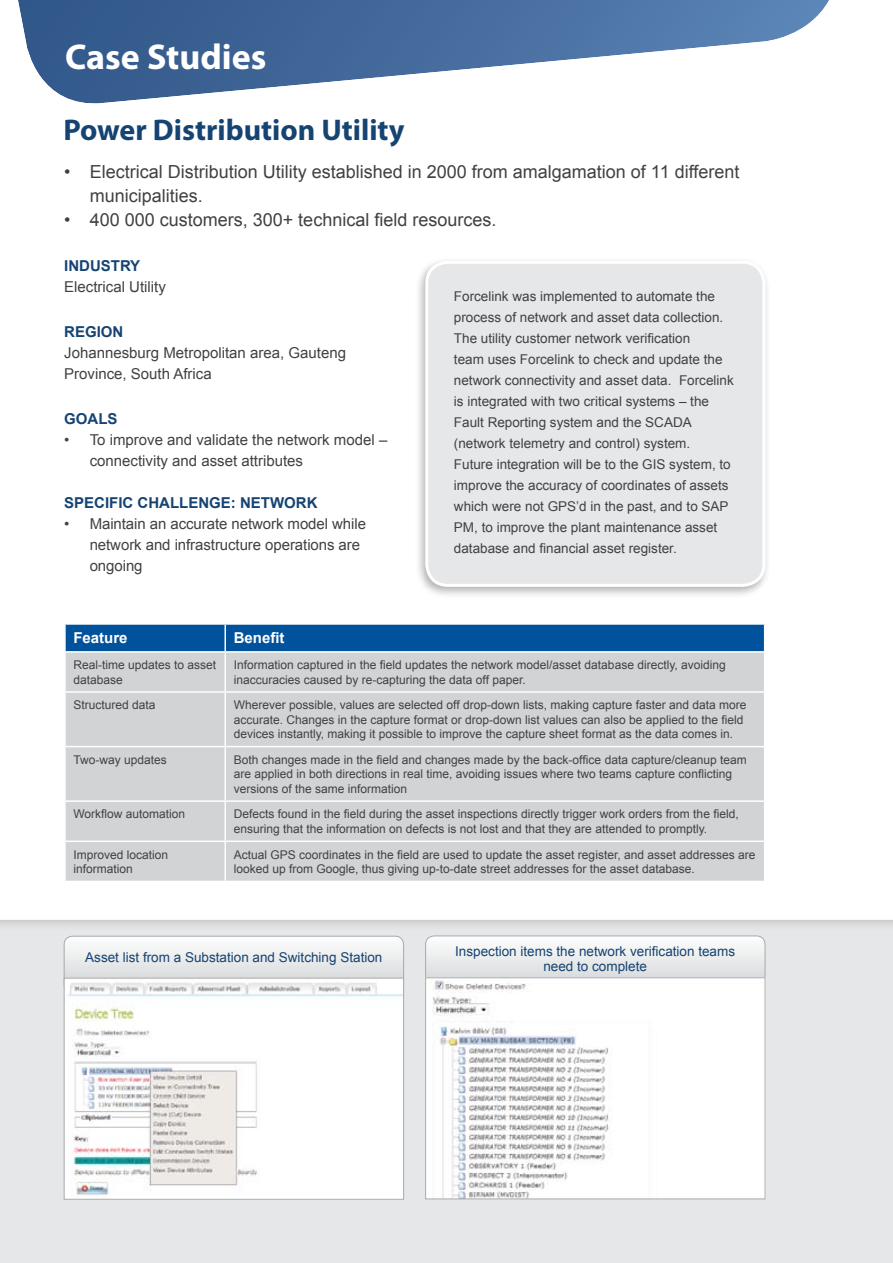
<style>
.page{position:relative;width:893px;height:1263px;background:#e6e7e8}
.page>*{position:absolute;margin:0;border:0;box-sizing:border-box;transform-origin:0 0}
.t1{font:700 36px "Myriad Pro";color:#fff}
.t2{font:700 30px "Myriad Pro";color:#154372}
.t3{font:18px/24px "Arial";color:#414142}
.t4{font:15px/21px "Arial";color:#414142}
.t5{font:700 15px "Arial";color:#154372}
.t6{font:700 15px "Arial";color:#fff}
.t7{font:13.5px/21px "Arial";color:#414142}
.t8{font:13.5px/15px "Arial";color:#154372;text-align:center}
.t9{font:12px/14.4px "Arial";color:#414142}
</style>
<div class="page">
<svg style="left:427px;top:942px;width:336px;height:35px"></svg>
<svg style="left:66px;top:942px;width:336px;height:36px"></svg>
<div style="left:0;top:0;width:893px;height:942px;background:#000;opacity:.2"></div>
<div style="left:0;top:0;width:893px;height:920px;background:#fff"></div>
<svg style="left:18px;top:0;width:811px;height:109px;background:#869ebe"></svg>
<div style="left:414px;top:255px;width:363px;height:350px;background:#000;opacity:.3"></div>
<div style="left:427px;top:262px;width:337px;height:323px;background:#e6e7e8;border-radius:21px"></div>
<div style="left:425px;top:261px;width:340px;height:326px;border:3px solid #fff;border-radius:21px"></div>
<div style="left:66px;top:653px;width:698px;height:228px;background:#d1d3d4"></div>
<hr style="left:64px;top:653px;width:2px;height:38px;background:#fff">
<hr style="left:224px;top:653px;width:2px;height:38px;background:#fff">
<hr style="left:764px;top:653px;width:1px;height:38px;background:#fff">
<hr style="left:64px;top:691px;width:161px;height:2px;background:#fff">
<hr style="left:64px;top:693px;width:2px;height:53px;background:#fff">
<hr style="left:225px;top:691px;width:540px;height:2px;background:#fff">
<hr style="left:224px;top:693px;width:2px;height:53px;background:#fff">
<hr style="left:764px;top:693px;width:1px;height:53px;background:#fff">
<hr style="left:64px;top:746px;width:161px;height:1px;background:#fff">
<hr style="left:64px;top:747px;width:2px;height:53px;background:#fff">
<hr style="left:225px;top:746px;width:540px;height:1px;background:#fff">
<hr style="left:224px;top:747px;width:2px;height:53px;background:#fff">
<hr style="left:764px;top:747px;width:1px;height:53px;background:#fff">
<hr style="left:64px;top:800px;width:161px;height:2px;background:#fff">
<hr style="left:64px;top:802px;width:2px;height:38px;background:#fff">
<hr style="left:225px;top:800px;width:540px;height:2px;background:#fff">
<hr style="left:224px;top:802px;width:2px;height:38px;background:#fff">
<hr style="left:764px;top:802px;width:1px;height:38px;background:#fff">
<hr style="left:64px;top:840px;width:161px;height:2px;background:#fff">
<hr style="left:64px;top:842px;width:2px;height:39px;background:#fff">
<hr style="left:225px;top:840px;width:540px;height:2px;background:#fff">
<hr style="left:224px;top:842px;width:2px;height:39px;background:#fff">
<hr style="left:764px;top:842px;width:1px;height:39px;background:#fff">
<hr style="left:64px;top:881px;width:161px;height:1px;background:#fff">
<hr style="left:225px;top:881px;width:540px;height:1px;background:#fff">
<hr style="left:64px;top:623px;width:161px;height:2px;background:#fff">
<hr style="left:64px;top:625px;width:2px;height:26px;background:#fff">
<hr style="left:225px;top:623px;width:540px;height:2px;background:#fff">
<div style="left:65px;top:624px;width:700px;height:27px;background:#00529c"></div>
<hr style="left:64px;top:651px;width:161px;height:2px;background:#fff">
<hr style="left:225px;top:651px;width:540px;height:2px;background:#fff">
<img style="left:66px;top:980px;width:336px;height:218px">
<div style="left:64px;top:978px;width:340px;height:222px;border:1px solid #a7a9ac"></div>
<img style="left:427px;top:979px;width:336px;height:218px">
<div style="left:425px;top:977px;width:340px;height:222px;border:1px solid #a7a9ac"></div>
<h1 class="t1" style="left:65px;top:43px;width:203px">Case Studies</h1>
<h2 class="t2" style="left:64px;top:118px;width:342px">Power Distribution Utility</h2>
<h3 class="t3" style="left:90px;top:160px;width:651px;text-indent:-26px">• Electrical Distribution Utility established in 2000 from amalgamation of 11 different municipalities.</h3>
<h3 class="t3" style="left:64px;top:208px;width:434px">• 400 000 customers, 300+ technical field resources.</h3>
<p class="t5" style="left:64px;top:260px;width:78px">INDUSTRY</p>
<p class="t4" style="left:64px;top:276px;width:103px">Electrical Utility</p>
<p class="t5" style="left:64px;top:322px;width:61px">REGION</p>
<p class="t4" style="left:64px;top:342px;width:283px">Johannesburg Metropolitan area, Gauteng<br>Province, South Africa</p>
<p class="t5" style="left:64px;top:409px;width:55px">GOALS</p>
<p class="t4" style="left:90px;top:429px;width:299px;text-indent:-26px">• To improve and validate the network model – connectivity and asset attributes</p>
<p class="t5" style="left:64px;top:493px;width:255px">SPECIFIC CHALLENGE: NETWORK</p>
<p class="t4" style="left:90px;top:513px;width:278px;text-indent:-26px">• Maintain an accurate network model while network and infrastructure operations are ongoing</p>
<p class="t7" style="left:454px;top:287px;width:281px">Forcelink was implemented to automate the process of network and asset data collection.<br>The utility customer network verification<br>team uses Forcelink to check and update the network connectivity and asset data. Forcelink is integrated with two critical systems – the Fault Reporting system and the SCADA (network telemetry and control) system.<br>Future integration will be to the GIS system, to improve the accuracy of coordinates of assets which were not GPS’d in the past, and to SAP PM, to improve the plant maintenance asset database and financial asset register.</p>
<p class="t6" style="left:73px;top:632px;width:56px">Feature</p>
<p class="t6" style="left:234px;top:628px;width:52px">Benefit</p>
<p class="t9" style="left:73px;top:659px;width:144px">Real-time updates to asset database</p>
<p class="t9" style="left:234px;top:658px;width:494px">Information captured in the field updates the network model/asset database directly, avoiding inaccuracies caused by re-capturing the data off paper.</p>
<p class="t9" style="left:73px;top:699px;width:84px">Structured data</p>
<p class="t9" style="left:234px;top:699px;width:514px">Wherever possible, values are selected off drop-down lists, making capture faster and data more accurate. Changes in the capture format or drop-down list values can also be applied to the field devices instantly, making it possible to improve the capture sheet format as the data comes in.</p>
<p class="t9" style="left:73px;top:752px;width:95px">Two-way updates</p>
<p class="t9" style="left:234px;top:752px;width:514px">Both changes made in the field and changes made by the back-office data capture/cleanup team are applied in both directions in real time, avoiding issues where two teams capture conflicting versions of the same information</p>
<p class="t9" style="left:73px;top:807px;width:113px">Workflow automation</p>
<p class="t9" style="left:234px;top:807px;width:506px">Defects found in the field during the asset inspections directly trigger work orders from the field, ensuring that the information on defects is not lost and that they are attended to promptly.</p>
<p class="t9" style="left:73px;top:848px;width:96px">Improved location information</p>
<p class="t9" style="left:234px;top:847px;width:523px">Actual GPS coordinates in the field are used to update the asset register, and asset addresses are looked up from Google, thus giving up-to-date street addresses for the asset database.</p>
<p class="t8" style="left:85px;top:951px;width:299px">Asset list from a Substation and Switching Station</p>
<p class="t8" style="left:455px;top:944px;width:281px">Inspection items the network verification teams need to complete</p>
</div>
